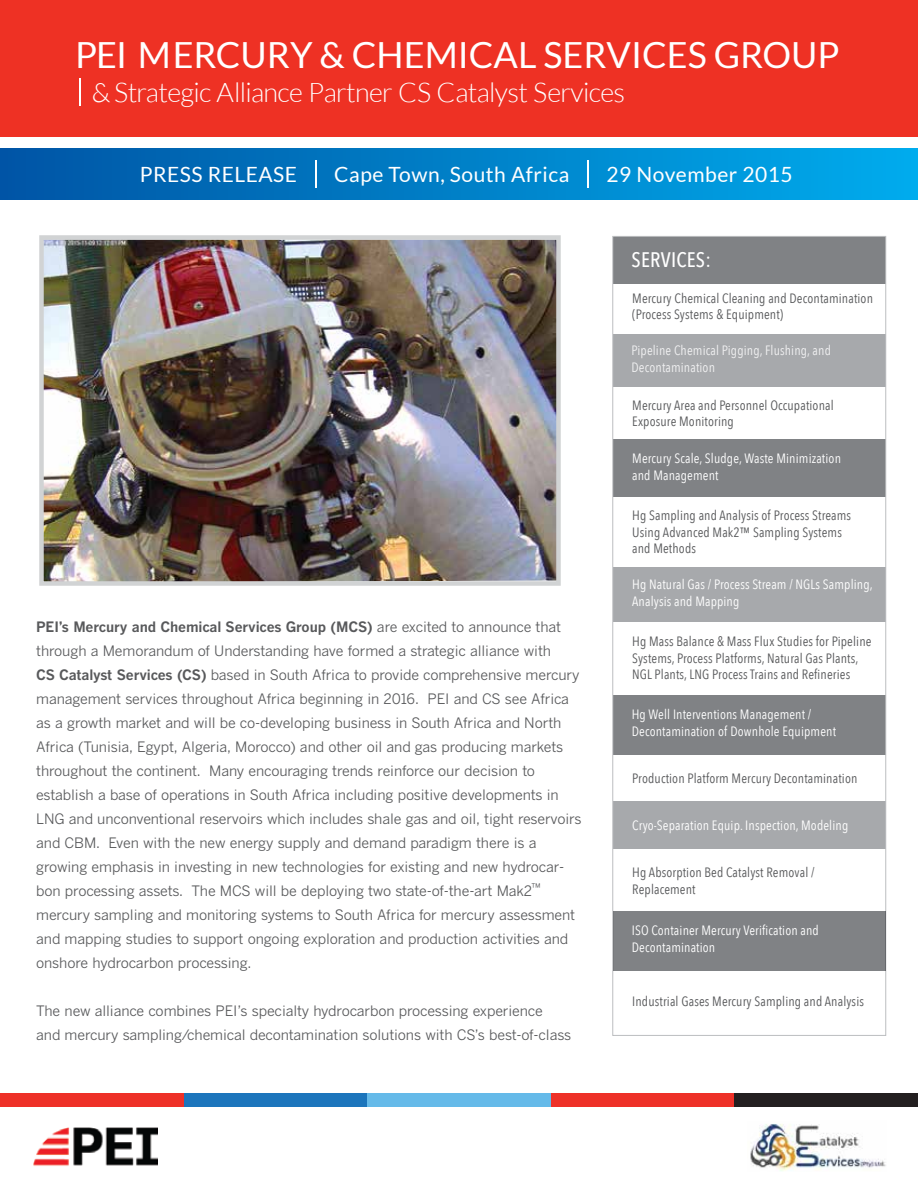
<style>
.page{position:relative;width:918px;height:1188px;background:#fff}
.page>*{position:absolute;margin:0;border:0;box-sizing:border-box;transform-origin:0 0}
.t1{font:36px "Lato";color:#fff}
.t2{font:300 27px "Lato";letter-spacing:-.025em;color:#fff}
.t3{font:21px "Lato";letter-spacing:.025em;color:#fff}
.t4{font:500 21px "Avenir Next Condensed";letter-spacing:.01em;color:#fff}
.t5{font:14.25px/24px "Benton Gothic";letter-spacing:-.01em;color:#58595b}
.t6{font:13.5px/16.2px "Avenir Next Condensed";letter-spacing:.01em;color:#58595b}
.t7{font:13.5px/16.2px "Avenir Next Condensed";letter-spacing:.01em;color:#fff}
.t8{font:13.5px/16.2px "Avenir Next Condensed";letter-spacing:.01em;color:#f1f1f2}
.t9{font:10.5px "Benton Gothic";color:#58595b}
.s1{font-weight:700}
</style>
<div class="page">
<div style="left:0;top:1094px;width:184px;height:13px;background:#ee3128"></div>
<div style="left:184px;top:1094px;width:184px;height:13px;background:#1c75bc"></div>
<div style="left:368px;top:1094px;width:183px;height:13px;background:#65bae9"></div>
<div style="left:551px;top:1094px;width:184px;height:13px;background:#ee3128"></div>
<div style="left:735px;top:1094px;width:183px;height:13px;background:#231f20"></div>
<div style="left:0;top:149px;width:918px;height:51px;background:linear-gradient(to right,#0054a4,#00acec)"></div>
<svg style="left:316px;top:160px;width:1px;height:27px"></svg>
<hr style="left:587px;top:161px;width:2px;height:27px;background:#fff">
<img style="left:34px;top:1127px;width:124px;height:39px">
<div style="left:613px;top:334px;width:272px;height:52px;background:#a7a9ac"></div>
<div style="left:613px;top:440px;width:272px;height:57px;background:#808285"></div>
<div style="left:613px;top:567px;width:273px;height:54px;background:#a7a9ac"></div>
<div style="left:613px;top:695px;width:273px;height:60px;background:#808285"></div>
<div style="left:613px;top:802px;width:273px;height:47px;background:#a7a9ac"></div>
<div style="left:613px;top:236px;width:273px;height:48px;background:#808285"></div>
<div style="left:613px;top:911px;width:273px;height:60px;background:#808285"></div>
<img style="left:750px;top:1124px;width:136px;height:47px">
<img style="left:44px;top:240px;width:512px;height:341px">
<div style="left:39px;top:235px;width:522px;height:351px;border:4px solid #d1d3d4"></div>
<div style="left:0;top:0;width:918px;height:136px;background:#ee3124"></div>
<hr style="left:79px;top:79px;width:2px;height:27px;background:#fff">
<h1 class="t1" style="left:75px;top:35px;width:766px">PEI MERCURY &amp; CHEMICAL SERVICES GROUP</h1>
<h2 class="t2" style="left:92px;top:77px;width:535px">&amp; Strategic Alliance Partner CS Catalyst Services</h2>
<h3 class="t3" style="left:140px;top:162px;width:159px">PRESS RELEASE</h3>
<h3 class="t3" style="left:334px;top:162px;width:237px">Cape Town, South Africa</h3>
<h3 class="t3" style="left:607px;top:162px;width:188px">29 November 2015</h3>
<h3 class="t4" style="left:632px;top:247px;width:81px">SERVICES:</h3>
<p class="t6" style="left:632px;top:290px;width:242px">Mercury Chemical Cleaning and Decontamination (Process Systems &amp; Equipment)</p>
<p class="t8" style="left:631px;top:342px;width:201px">Pipeline Chemical Pigging, Flushing, and<br>Decontamination</p>
<p class="t6" style="left:632px;top:396px;width:203px">Mercury Area and Personnel Occupational<br>Exposure Monitoring</p>
<p class="t7" style="left:632px;top:450px;width:210px">Mercury Scale, Sludge, Waste Minimization and Management</p>
<p class="t6" style="left:632px;top:507px;width:220px">Hg Sampling and Analysis of Process Streams<br>Using Advanced Mak2™ Sampling Systems and Methods</p>
<p class="t5" style="left:36px;top:615px;width:547px"><span class="s1">PEI’s Mercury and Chemical Services Group (MCS)</span> are excited to announce that through a Memorandum of Understanding have formed a strategic alliance with<br><span class="s1">CS Catalyst Services (CS)</span> based in South Africa to provide comprehensive mercury management services throughout Africa beginning in 2016. PEI and CS see Africa as a growth market and will be co-developing business in South Africa and North Africa (Tunisia, Egypt, Algeria, Morocco) and other oil and gas producing markets throughout the continent. Many encouraging trends reinforce our decision to establish a base of operations in South Africa including positive developments in LNG and unconventional reservoirs which includes shale gas and oil, tight reservoirs and CBM. Even with the new energy supply and demand paradigm there is a growing emphasis in investing in new technologies for existing and new hydrocar&shy;bon processing assets. The MCS will be deploying two state-of-the-art Mak2 mercury sampling and monitoring systems to South Africa for mercury assessment and mapping studies to support ongoing exploration and production activities and onshore hydrocarbon processing.</p>
<p class="t5" style="left:36px;top:999px;width:537px">The new alliance combines PEI’s specialty hydrocarbon processing experience<br>and mercury sampling/chemical decontamination solutions with CS’s best-of-class</p>
<p class="t9" style="left:531px;top:881px;width:11px">™</p>
<p class="t7" style="left:632px;top:576px;width:242px">Hg Natural Gas / Process Stream / NGLs Sampling,<br>Analysis and Mapping</p>
<p class="t6" style="left:632px;top:633px;width:241px">Hg Mass Balance &amp; Mass Flux Studies for Pipeline<br>Systems, Process Platforms, Natural Gas Plants,<br>NGL Plants, LNG Process Trains and Refineries</p>
<p class="t7" style="left:632px;top:706px;width:206px">Hg Well Interventions Management /<br>Decontamination of Downhole Equipment</p>
<p class="t6" style="left:632px;top:769px;width:227px">Production Platform Mercury Decontamination</p>
<p class="t7" style="left:632px;top:817px;width:218px">Cryo-Separation Equip. Inspection, Modeling</p>
<p class="t6" style="left:632px;top:864px;width:184px">Hg Absorption Bed Catalyst Removal /<br>Replacement</p>
<p class="t7" style="left:632px;top:922px;width:189px">ISO Container Mercury Verification and<br>Decontamination</p>
<p class="t6" style="left:632px;top:992px;width:233px">Industrial Gases Mercury Sampling and Analysis</p>
</div>
